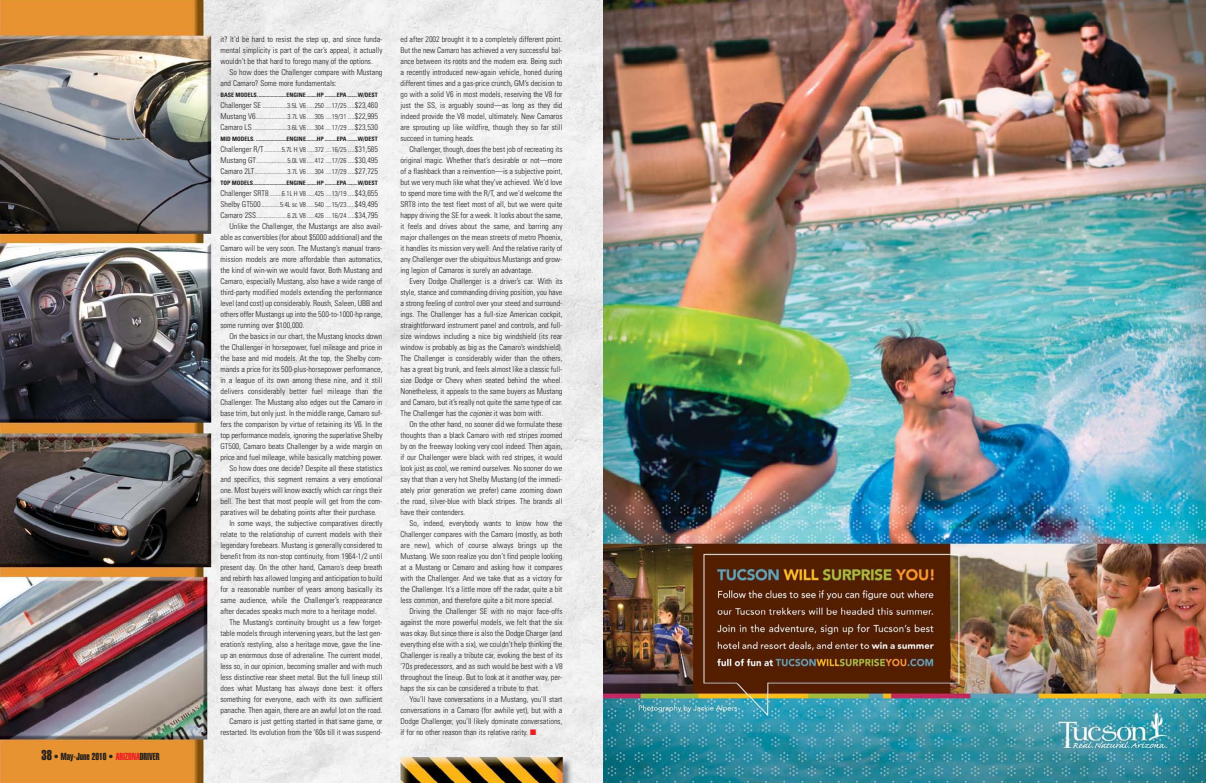
<style>
.page{position:relative;width:1206px;height:783px;background:#fff}
.page>*{position:absolute;margin:0;border:0;box-sizing:border-box;transform-origin:0 0}
.t1{font:10px "Helvetica Extra Compressed";color:#231f20}
.t2{font:300 condensed 8px/11px "Univers";color:#231f20;text-align:justify}
.t3{font:300 condensed 7px/11px "Univers";color:#231f20;text-align:justify}
.t4{font:700 condensed 6px "Univers";color:#231f20}
.s1{font-size:14px}
.s2{color:#ed1c24}
.s3{font-size:8px}
.s4{font-style:italic}
</style>
<div class="page">
<img style="left:603px;top:0;width:603px;height:783px">
<img style="left:0;top:0;width:603px;height:783px">
<p class="t1" style="left:42px;top:753px;width:120px"><span class="s1">38</span> • May-June 2010 • <span class="s2">ARIZONA</span>DRIVER</p>
<p class="t2" style="left:220px;top:34px;width:164px">it? It’d be hard to resist the step up, and since funda&shy;mental simplicity is part of the car’s appeal, it actually wouldn’t be that hard to forego many of the options.</p>
<p class="t2" style="left:220px;top:67px;width:164px;text-indent:9px">So how does the Challenger compare with Mustang and Camaro? Some more fundamentals:</p>
<p class="t4" style="left:220px;top:92px;width:159px">BASE MODELS......................ENGINE........HP .........EPA ........W/DEST</p>
<p class="t3" style="left:220px;top:101px;width:159px"><span class="s3">Challenger SE</span> ................3.5L V6 .....250 ....17/25 <span class="s3">....$23,460<br>Mustang V6</span>....................3.7L V6 .....305 ....19/31 <span class="s3">....$22,995<br>Camaro LS</span> ......................3.6L V6 .....304 ....17/29 <span class="s3">....$23,530</span></p>
<p class="t4" style="left:220px;top:136px;width:159px">MID MODELS. .......................ENGINE........HP .........EPA ........W/DEST</p>
<p class="t3" style="left:220px;top:145px;width:159px"><span class="s3">Challenger R/T</span> ...........5.7L H V8 .....372 ....16/25 <span class="s3">....$31,585<br>Mustang GT</span>....................5.0L V8 .....412 ....17/26 <span class="s3">....$30,495<br>Camaro 2LT</span>.....................3.7L V6 .....304 ....17/29 <span class="s3">....$27,725</span></p>
<p class="t4" style="left:220px;top:180px;width:159px">TOP MODELS.........................ENGINE........HP .........EPA ........W/DEST</p>
<p class="t3" style="left:220px;top:189px;width:159px"><span class="s3">Challenger SRT8</span>........6.1L H V8 .....425 ....13/19 <span class="s3">....$43,655<br>Shelby GT500</span>............5.4L sc V8 .....540 ....15/23.....<span class="s3">$49,495<br>Camaro 2SS</span>....................6.2L V8 .....426 ....16/24 <span class="s3">....$34,795</span></p>
<p class="t2" style="left:220px;top:221px;width:164px;text-indent:9px">Unlike the Challenger, the Mustangs are also avail&shy;able as convertibles (for about $5000 additional) and the Camaro will be very soon. The Mustang’s manual trans&shy;mission models are more affordable than automatics, the kind of win-win we would favor. Both Mustang and Camaro, especially Mustang, also have a wide range of third-party modified models extending the performance level (and cost) up considerably. Roush, Saleen, UBB and others offer Mustangs up into the 500-to-1000-hp range, some running over $100,000.</p>
<p class="t2" style="left:229px;top:331px;width:154px">On the basics in our chart, the Mustang knocks down</p>
<p class="t2" style="left:220px;top:342px;width:164px">the Challenger in horsepower, fuel mileage and price in</p>
<p class="t2" style="left:220px;top:353px;width:164px">the base and mid models. At the top, the Shelby com-</p>
<p class="t2" style="left:220px;top:364px;width:164px">mands a price for its 500-plus-horsepower performance,</p>
<p class="t2" style="left:220px;top:375px;width:164px">in a league of its own among these nine, and it still</p>
<p class="t2" style="left:220px;top:386px;width:163px">delivers considerably better fuel mileage than the</p>
<p class="t2" style="left:220px;top:397px;width:164px">Challenger. The Mustang also edges out the Camaro in</p>
<p class="t2" style="left:220px;top:408px;width:164px">base trim, but only just. In the middle range, Camaro suf-</p>
<p class="t2" style="left:220px;top:419px;width:164px">fers the comparison by virtue of retaining its V6. In the</p>
<p class="t2" style="left:220px;top:430px;width:164px">top performance models, ignoring the superlative Shelby</p>
<p class="t2" style="left:220px;top:441px;width:164px">GT500, Camaro beats Challenger by a wide margin on</p>
<p class="t2" style="left:220px;top:452px;width:163px">price and fuel mileage, while basically matching power.</p>
<p class="t2" style="left:229px;top:463px;width:155px">So how does one decide? Despite all these statistics</p>
<p class="t2" style="left:220px;top:474px;width:164px">and specifics, this segment remains a very emotional</p>
<p class="t2" style="left:220px;top:485px;width:164px">one. Most buyers will know exactly which car rings their</p>
<p class="t2" style="left:220px;top:496px;width:164px">bell. The best that most people will get from the com-</p>
<p class="t2" style="left:220px;top:507px;width:158px">paratives will be debating points after their purchase.</p>
<p class="t2" style="left:229px;top:518px;width:155px">In some ways, the subjective comparatives directly</p>
<p class="t2" style="left:220px;top:529px;width:163px">relate to the relationship of current models with their</p>
<p class="t2" style="left:220px;top:540px;width:164px">legendary forebears. Mustang is generally considered to</p>
<p class="t2" style="left:220px;top:551px;width:164px">benefit from its non-stop continuity, from 1964-1/2 until</p>
<p class="t2" style="left:220px;top:562px;width:163px">present day. On the other hand, Camaro’s deep breath</p>
<p class="t2" style="left:220px;top:573px;width:163px">and rebirth has allowed longing and anticipation to build</p>
<p class="t2" style="left:220px;top:584px;width:164px">for a reasonable number of years among basically its</p>
<p class="t2" style="left:220px;top:595px;width:164px">same audience, while the Challenger’s reappearance</p>
<p class="t2" style="left:220px;top:606px;width:158px">after decades speaks much more to a heritage model.</p>
<p class="t2" style="left:229px;top:617px;width:154px">The Mustang’s continuity brought us a few forget-</p>
<p class="t2" style="left:220px;top:628px;width:163px">table models through intervening years, but the last gen-</p>
<p class="t2" style="left:220px;top:639px;width:164px">eration’s restyling, also a heritage move, gave the line-</p>
<p class="t2" style="left:220px;top:650px;width:163px">up an enormous dose of adrenaline. The current model,</p>
<p class="t2" style="left:220px;top:661px;width:163px">less so, in our opinion, becoming smaller and with much</p>
<p class="t2" style="left:220px;top:672px;width:164px">less distinctive rear sheet metal. But the full lineup still</p>
<p class="t2" style="left:220px;top:683px;width:164px">does what Mustang has always done best: it offers</p>
<p class="t2" style="left:220px;top:694px;width:164px">something for everyone, each with its own sufficient</p>
<p class="t2" style="left:220px;top:705px;width:163px">panache. Then again, there are an awful lot on the road.</p>
<p class="t2" style="left:229px;top:716px;width:155px">Camaro is just getting started in that same game, or</p>
<p class="t2" style="left:220px;top:727px;width:163px">restarted. Its evolution from the ’60s till it was suspend-</p>
<p class="t2" style="left:400px;top:34px;width:164px">ed after 2002 brought it to a completely different point.<br>But the new Camaro has achieved a very successful bal&shy;ance between its roots and the modern era. Being such a recently introduced new-again vehicle, honed during different times and a gas-price crunch, GM’s decision to go with a solid V6 in most models, reserving the V8 for just the SS, is arguably sound—as long as they did indeed provide the V8 model, ultimately. New Camaros are sprouting up like wildfire, though they so far still succeed in turning heads.</p>
<p class="t2" style="left:400px;top:144px;width:164px;text-indent:9px">Challenger, though, does the best job of recreating its original magic. Whether that’s desirable or not—more of a flashback than a reinvention—is a subjective point, but we very much like what they’ve achieved. We’d love to spend more time with the R/T, and we’d welcome the SRT8 into the test fleet most of all, but we were quite happy driving the SE for a week. It looks about the same, it feels and drives about the same, and barring any major challenges on the mean streets of metro Phoenix, it handles its mission very well. And the relative rarity of any Challenger over the ubiquitous Mustangs and grow&shy;ing legion of Camaros is surely an advantage.</p>
<p class="t2" style="left:400px;top:276px;width:164px;text-indent:9px">Every Dodge Challenger is a driver’s car. With its style, stance and commanding driving position, you have a strong feeling of control over your steed and surround&shy;ings. The Challenger has a full-size American cockpit, straightforward instrument panel and controls, and full&shy;size windows including a nice big windshield (its rear window is probably as big as the Camaro’s windshield).<br>The Challenger is considerably wider than the others, has a great big trunk, and feels almost like a classic full&shy;size Dodge or Chevy when seated behind the wheel.<br>Nonetheless, it appeals to the same buyers as Mustang and Camaro, but it’s really not quite the same type of car.<br>The Challenger has the <span class="s4">cojones</span>it was born with.</p>
<p class="t2" style="left:401px;top:419px;width:164px;text-indent:9px">On the other hand, no sooner did we formulate these thoughts than a black Camaro with red stripes zoomed by on the freeway looking very cool indeed. Then again, if our Challenger were black with red stripes, it would look just as cool, we remind ourselves. No sooner do we say that than a very hot Shelby Mustang (of the immedi&shy;ately prior generation we prefer) came zooming down the road, silver-blue with black stripes. The brands all have their contenders.</p>
<p class="t2" style="left:401px;top:518px;width:164px;text-indent:9px">So, indeed, everybody wants to know how the Challenger compares with the Camaro (mostly, as both are new), which of course always brings up the Mustang. We soon realize you don’t find people looking at a Mustang or Camaro and asking how it compares with the Challenger. And we take that as a victory for the Challenger. It’s a little more off the radar, quite a bit less common, and therefore quite a bit more special.</p>
<p class="t2" style="left:401px;top:606px;width:164px;text-indent:9px">Driving the Challenger SE with no major face-offs against the more powerful models, we felt that the six was okay. But since there is also the Dodge Charger (and everything else with a six), we couldn’t help thinking the Challenger is really a tribute car, evoking the best of its ’70s predecessors, and as such would be best with a V8 throughout the lineup. But to look at it another way, per&shy;haps the six can be considered a tribute to that.</p>
<p class="t2" style="left:401px;top:694px;width:164px;text-indent:9px">You’ll have conversations in a Mustang, you’ll start conversations in a Camaro (for awhile yet), but with a Dodge Challenger, you’ll likely dominate conversations, if for no other reason than its relative rarity. <span class="s2">■</span></p>
</div>
